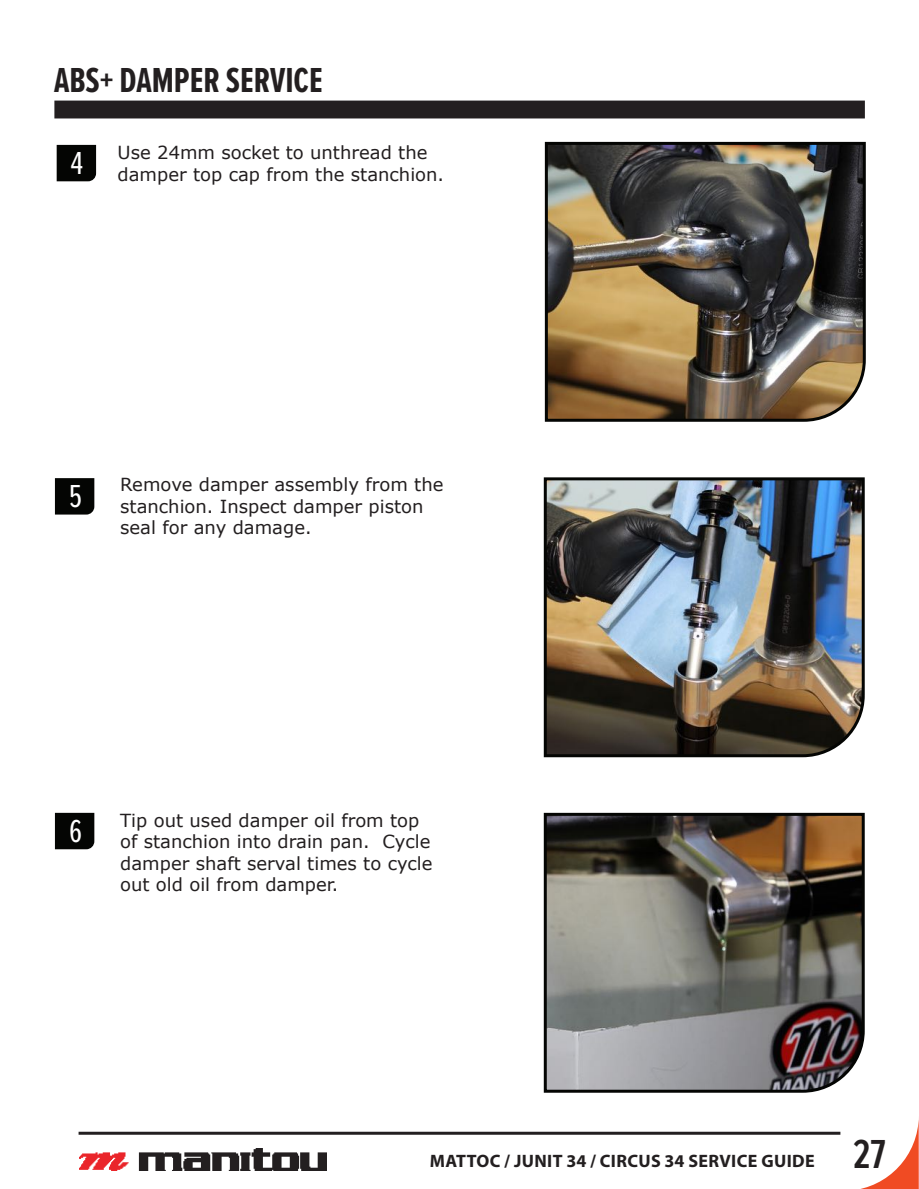
<style>
.page{position:relative;width:919px;height:1189px;background:#fff}
.page>*{position:absolute;margin:0;border:0;box-sizing:border-box;transform-origin:0 0}
.t1{font:600 42px "Proxima Nova Ex Cn";color:#231f20}
.t2{font:700 36px "Proxima Nova Ex Cn";color:#231f20}
.t3{font:33px "Proxima Nova Ex Cn";color:#fff}
.t4{font:18px/21.6px "Verdana";color:#231f20}
.t5{font:700 18px "Myriad Pro";letter-spacing:.02em;color:#231f20}
.s1{font-family:"Proxima Nova Ex Cn";font-size:33px;color:#fff}
</style>
<div class="page">
<hr style="left:79px;top:1131px;width:761px;height:3px;background:#231f20">
<svg style="left:864px;top:1126px;width:54px;height:62px"></svg>
<img style="left:79px;top:1148px;width:247px;height:22px">
<svg style="left:57px;top:145px;width:39px;height:36px"></svg>
<img style="left:544px;top:141px;width:322px;height:281px">
<svg style="left:55px;top:478px;width:39px;height:36px"></svg>
<svg style="left:55px;top:812px;width:39px;height:37px"></svg>
<img style="left:543px;top:477px;width:322px;height:281px">
<img style="left:543px;top:812px;width:322px;height:281px">
<div style="left:55px;top:101px;width:809px;height:17px;background:#231f20"></div>
<h2 class="t2" style="left:54px;top:54px;width:270px">ABS+ DAMPER SERVICE</h2>
<p class="t4" style="left:118px;top:141px;width:328px;text-indent:-47px"><span class="s1">4</span> Use 24mm socket to unthread the damper top cap from the stanchion.</p>
<h3 class="t3" style="left:69px;top:478px;width:14px">5</h3>
<p class="t4" style="left:120px;top:473px;width:325px">Remove damper assembly from the stanchion. Inspect damper piston seal for any damage.</p>
<h3 class="t3" style="left:69px;top:812px;width:14px">6</h3>
<p class="t4" style="left:120px;top:808px;width:314px">Tip out used damper oil from top of stanchion into drain pan. Cycle damper shaft serval times to cycle out old oil from damper.</p>
<p class="t5" style="left:430px;top:1148px;width:386px">MATTOC / JUNIT 34 / CIRCUS 34 SERVICE GUIDE</p>
<h1 class="t1" style="left:852px;top:1130px;width:34px">27</h1>
</div>
